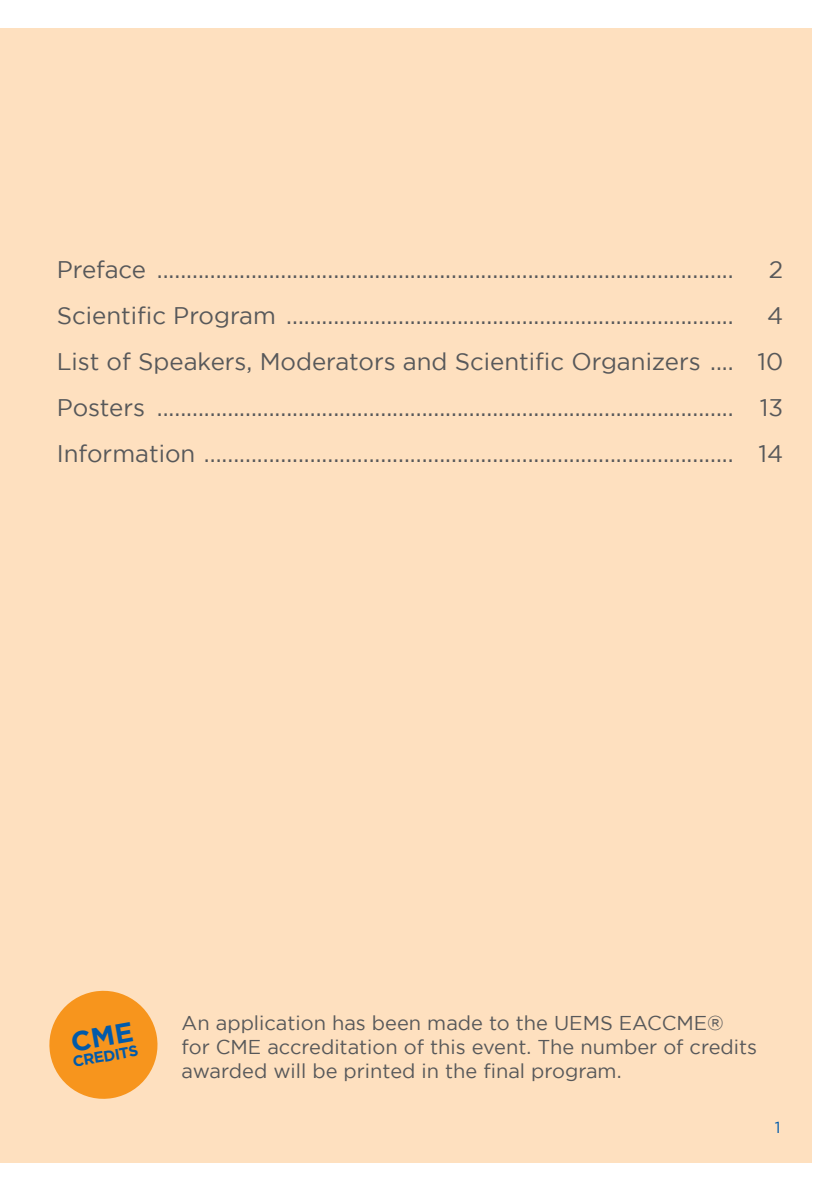
<style>
.page{position:relative;width:840px;height:1191px;background:#fff}
.page>*{position:absolute;margin:0;border:0;box-sizing:border-box;transform-origin:0 0}
.t1{font:24px/45.8px "Gotham";color:#57585a;text-align:justify}
.t2{font:20px/24px "Gotham";color:#57585a}
.t3{font:16px "Gotham";color:#015aaa}
.t4{font:700 15.2px "Gotham";color:#015aaa}
</style>
<div class="page">
<div style="left:0;top:28px;width:811px;height:1134px;background:#fee0bf"></div>
<svg style="left:49px;top:990px;width:109px;height:109px"></svg>
<p class="t1" style="left:57px;top:247px;width:678px">Preface ..................................................................................................</p>
<p class="t1" style="left:768px;top:247px;width:16px">2</p>
<p class="t1" style="left:57px;top:292px;width:678px">Scientific Program ............................................................................</p>
<p class="t1" style="left:57px;top:292px;width:727px;text-indent:710px">4<br>List of Speakers, Moderators and Scientific Organizers .... 10<br>Posters .................................................................................................. 13<br>Information .......................................................................................... 14</p>
<p class="t4" style="left:71px;top:1053px;width:68px;rotate:-10deg">CREDITS</p>
<p class="t2" style="left:181px;top:1010px;width:576px">An application has been made to the UEMS EACCME®<br>for CME accreditation of this event. The number of credits awarded will be printed in the final program.</p>
<p class="t3" style="left:774px;top:1118px;width:7px">1</p>
</div>
